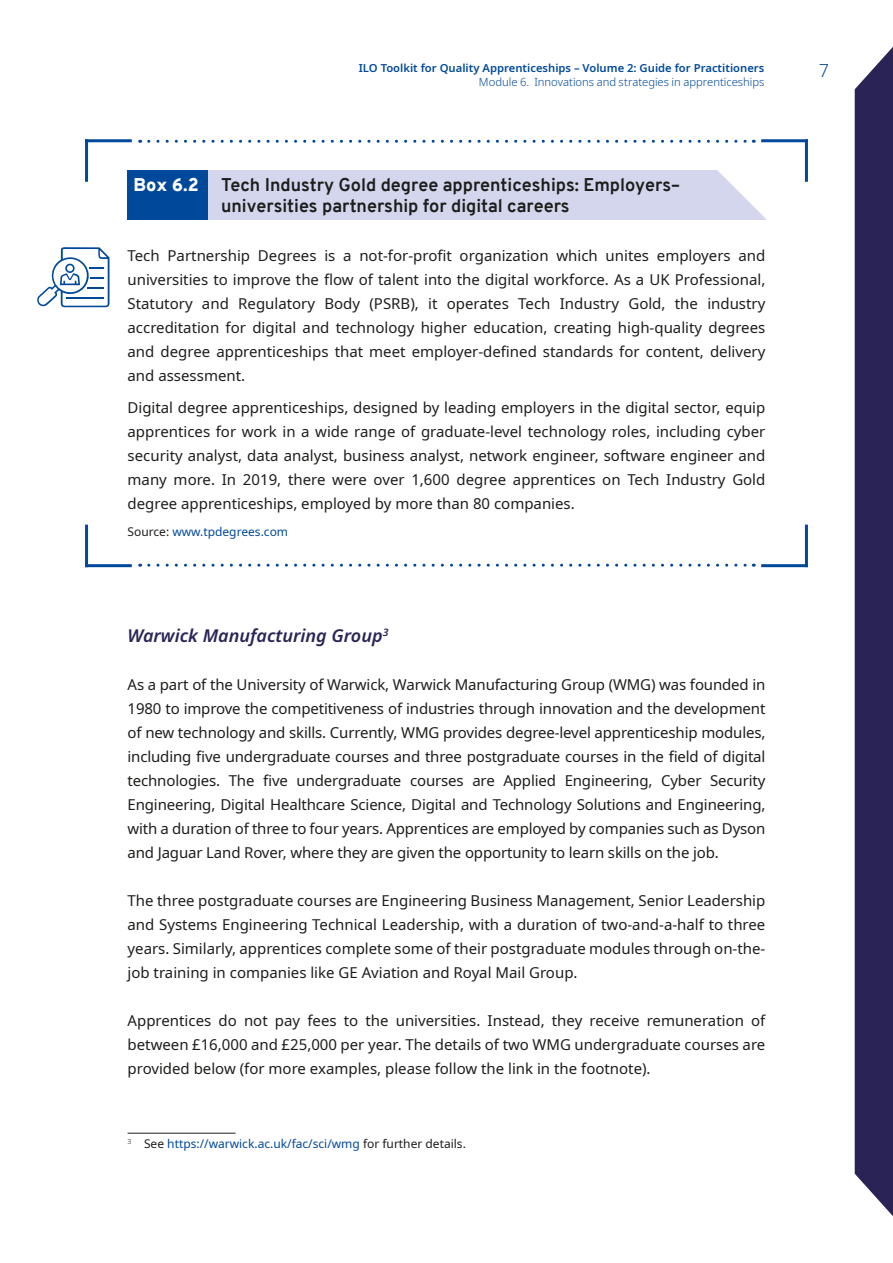
<style>
.page{position:relative;width:893px;height:1263px;background:#fff}
.page>*{position:absolute;margin:0;border:0;box-sizing:border-box;transform-origin:0 0}
.t1{font:700 18px/21px "Overpass";color:#1d1d1b}
.t2{font:italic 600 18px "Noto Sans";color:#292455}
.t3{font:300 18px "Noto Sans";color:#00499a}
.t4{font:15px/24px "Noto Sans";color:#1d1d1b;text-align:justify}
.t5{font:12px "Noto Sans";color:#00499a}
.t6{font:600 11.25px "Noto Sans";color:#00499a}
.t7{font:300 11.25px "Noto Sans";color:#00499a}
.s1{font-weight:900;color:#fff}
.s2{color:#1d1d1b}
</style>
<div class="page">
<div style="left:855px;top:47px;width:38px;height:1169px;background:#292455"></div>
<hr style="left:128px;top:1133px;width:108px;height:1px;background:#1d1d1b">
<div style="left:128px;top:171px;width:80px;height:49px;background:#00499a"></div>
<div style="left:208px;top:171px;width:557px;height:49px;background:#d3d6ed"></div>
<svg style="left:37px;top:247px;width:72px;height:60px"></svg>
<svg style="left:149px;top:564px;width:605px;height:3px"></svg>
<hr style="left:85px;top:564px;width:47px;height:3px;background:#00499a">
<hr style="left:85px;top:525px;width:3px;height:42px;background:#00499a">
<hr style="left:761px;top:564px;width:47px;height:3px;background:#00499a">
<hr style="left:805px;top:525px;width:3px;height:42px;background:#00499a">
<svg style="left:149px;top:140px;width:605px;height:3px"></svg>
<hr style="left:85px;top:139px;width:47px;height:3px;background:#00499a">
<hr style="left:85px;top:139px;width:3px;height:43px;background:#00499a">
<hr style="left:761px;top:139px;width:47px;height:3px;background:#00499a">
<hr style="left:805px;top:139px;width:3px;height:43px;background:#00499a">
<svg style="left:717px;top:170px;width:49px;height:50px"></svg>
<p class="t6" style="left:359px;top:60px;width:407px">ILO Toolkit for Quality Apprenticeships – Volume 2: Guide for Practitioners</p>
<p class="t7" style="left:479px;top:74px;width:287px">Module 6. Innovations and strategies in apprenticeships</p>
<p class="t1" style="left:221px;top:174px;width:460px;text-indent:-88px"><span class="s1">Box 6.2</span> Tech Industry Gold degree apprenticeships: Employers– universities partnership for digital careers</p>
<p class="t4" style="left:128px;top:244px;width:639px">Tech Partnership Degrees is a not-for-profit organization which unites employers and universities to improve the flow of talent into the digital workforce. As a UK Professional, Statutory and Regulatory Body (PSRB), it operates Tech Industry Gold, the industry accreditation for digital and technology higher education, creating high-quality degrees and degree apprenticeships that meet employer-defined standards for content, delivery and assessment.</p>
<p class="t4" style="left:128px;top:396px;width:639px">Digital degree apprenticeships, designed by leading employers in the digital sector, equip apprentices for work in a wide range of graduate-level technology roles, including cyber security analyst, data analyst, business analyst, network engineer, software engineer and many more. In 2019, there were over 1,600 degree apprentices on Tech Industry Gold degree apprenticeships, employed by more than 80 companies.</p>
<p class="t5" style="left:128px;top:523px;width:162px"><span class="s2">Source:</span> www.tpdegrees.com</p>
<p class="t2" style="left:128px;top:623px;width:262px">Warwick Manufacturing Group<sup>3</sup></p>
<p class="t4" style="left:128px;top:673px;width:639px">As a part of the University of Warwick, Warwick Manufacturing Group (WMG) was founded in 1980 to improve the competitiveness of industries through innovation and the development of new technology and skills. Currently, WMG provides degree-level apprenticeship modules, including five undergraduate courses and three postgraduate courses in the field of digital technologies. The five undergraduate courses are Applied Engineering, Cyber Security Engineering, Digital Healthcare Science, Digital and Technology Solutions and Engineering, with a duration of three to four years. Apprentices are employed by companies such as Dyson and Jaguar Land Rover, where they are given the opportunity to learn skills on the job.</p>
<p class="t4" style="left:128px;top:889px;width:639px">The three postgraduate courses are Engineering Business Management, Senior Leadership and Systems Engineering Technical Leadership, with a duration of two-and-a-half to three years. Similarly, apprentices complete some of their postgraduate modules through on-the&shy;job training in companies like GE Aviation and Royal Mail Group.</p>
<p class="t4" style="left:128px;top:1009px;width:639px">Apprentices do not pay fees to the universities. Instead, they receive remuneration of between £16,000 and £25,000 per year. The details of two WMG undergraduate courses are provided below (for more examples, please follow the link in the footnote).</p>
<p class="t5" style="left:128px;top:1135px;width:340px"><sup>3</sup> <span class="s2">See</span> https://warwick.ac.uk/fac/sci/wmg <span class="s2">for further details.</span></p>
<p class="t3" style="left:819px;top:57px;width:12px">7</p>
</div>
